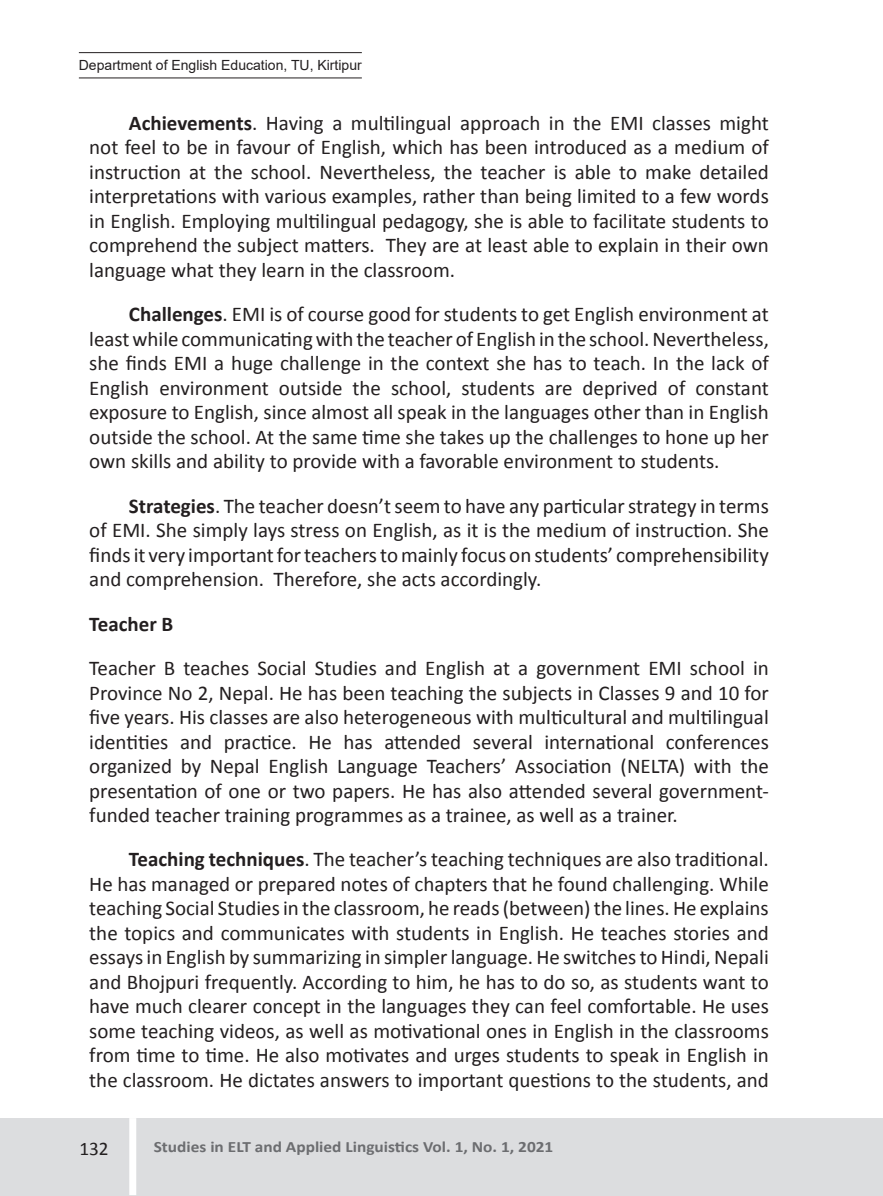
<style>
.page{position:relative;width:883px;height:1196px;background:#fff}
.page>*{position:absolute;margin:0;border:0;box-sizing:border-box;transform-origin:0 0}
.t1{font:21px/24.5px "Calibri";color:#231f20;text-align:justify}
.Sub_Heading{font:700 21px "Calibri";color:#231f20}
.t2{font:19.25px "Calibri";color:#231f20}
.t3{font:700 15.75px "Calibri";color:#6c6d70;scale:1.1 1}
.t4{font:14px "Arial";color:#231f20}
.s1{font-weight:700}
</style>
<div class="page">
<div style="left:11px;top:1118px;width:872px;height:77px;background:#dcdddf"></div>
<div style="left:129px;top:1118px;width:7px;height:77px;background:#fff"></div>
<hr style="left:79px;top:77px;width:283px;height:1px;background:#231f20">
<hr style="left:79px;top:52px;width:283px;height:1px;background:#231f20">
<p class="t4" style="left:79px;top:55px;width:284px">Department of English Education, TU, Kirtipur</p>
<p class="t1" style="left:89px;top:111px;width:681px;text-indent:40px"><span class="s1">Achievements</span>. Having a multilingual approach in the EMI classes might not feel to be in favour of English, which has been introduced as a medium of instruction at the school. Nevertheless, the teacher is able to make detailed interpretations with various examples, rather than being limited to a few words in English. Employing multilingual pedagogy, she is able to facilitate students to comprehend the subject matters. They are at least able to explain in their own language what they learn in the classroom.</p>
<p class="t1" style="left:89px;top:302px;width:681px;text-indent:40px"><span class="s1">Challenges</span>. EMI is of course good for students to get English environment at least while communicating with the teacher of English in the school. Nevertheless, she finds EMI a huge challenge in the context she has to teach. In the lack of English environment outside the school, students are deprived of constant exposure to English, since almost all speak in the languages other than in English outside the school. At the same time she takes up the challenges to hone up her own skills and ability to provide with a favorable environment to students.</p>
<p class="t1" style="left:89px;top:493px;width:681px;text-indent:40px"><span class="s1">Strategies</span>. The teacher doesn’t seem to have any particular strategy in terms of EMI. She simply lays stress on English, as it is the medium of instruction. She finds it very important for teachers to mainly focus on students’ comprehensibility and comprehension. Therefore, she acts accordingly.</p>
<p class="Sub_Heading" style="left:89px;top:610px;width:86px">Teacher B</p>
<p class="t1" style="left:89px;top:656px;width:681px">Teacher B teaches Social Studies and English at a government EMI school in Province No 2, Nepal. He has been teaching the subjects in Classes 9 and 10 for five years. His classes are also heterogeneous with multicultural and multilingual identities and practice. He has attended several international conferences organized by Nepal English Language Teachers’ Association (NELTA) with the presentation of one or two papers. He has also attended several government&shy;funded teacher training programmes as a trainee, as well as a trainer.</p>
<p class="t1" style="left:89px;top:847px;width:681px;text-indent:40px"><span class="s1">Teaching techniques</span>. The teacher’s teaching techniques are also traditional.<br>He has managed or prepared notes of chapters that he found challenging. While teaching Social Studies in the classroom, he reads (between) the lines. He explains the topics and communicates with students in English. He teaches stories and essays in English by summarizing in simpler language. He switches to Hindi, Nepali and Bhojpuri frequently. According to him, he has to do so, as students want to have much clearer concept in the languages they can feel comfortable. He uses some teaching videos, as well as motivational ones in English in the classrooms from time to time. He also motivates and urges students to speak in English in the classroom. He dictates answers to important questions to the students, and</p>
<p class="t2" style="left:79px;top:1136px;width:31px">132</p>
<p class="t3" style="left:154px;top:1136px;width:365px">Studies in ELT and Applied Linguistics Vol. 1, No. 1, 2021</p>
</div>
